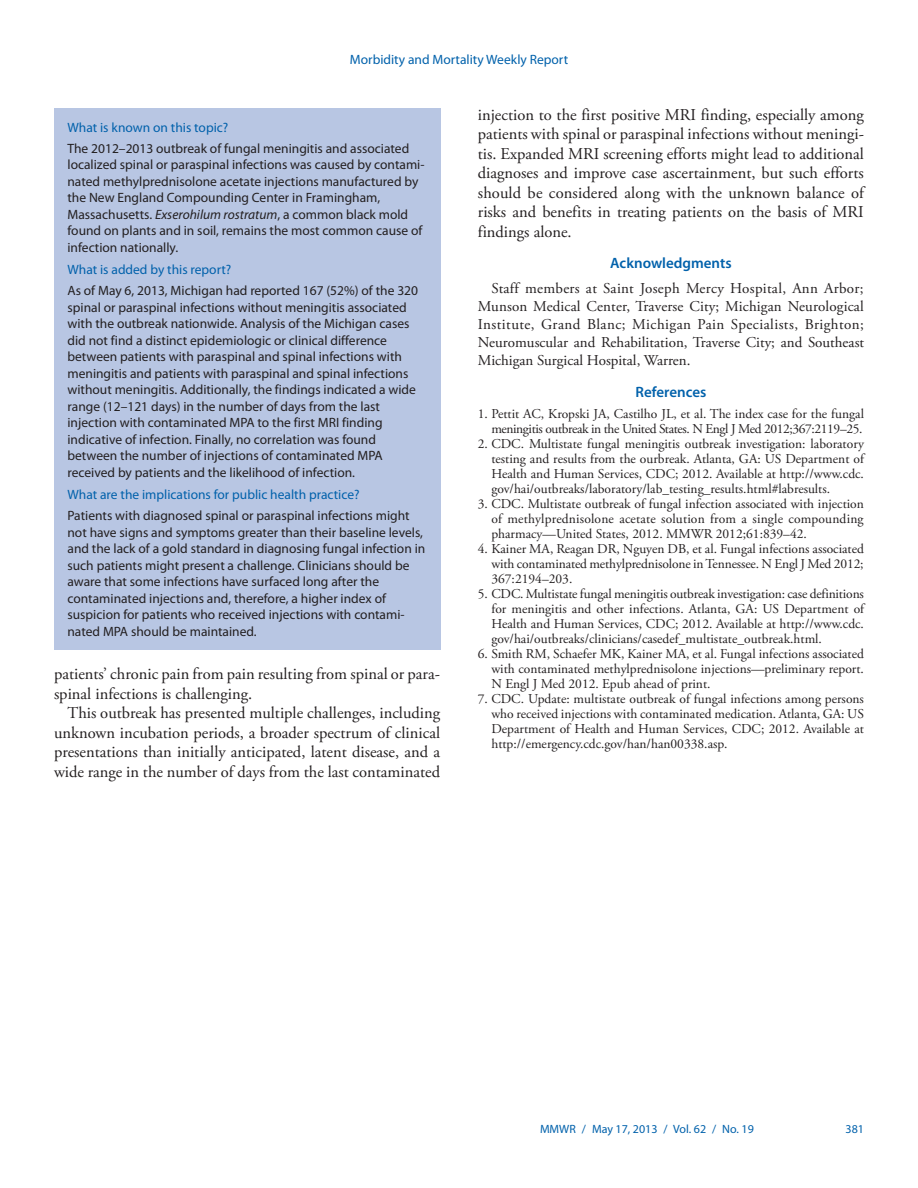
<style>
.page{position:relative;width:918px;height:1188px;background:#fff}
.page>*{position:absolute;margin:0;border:0;box-sizing:border-box;transform-origin:0 0}
.body_copy{font:16.5px/19.5px "Adobe Garamond Pro";color:#231f20;text-align:justify}
.acknowl_text{font:15px/18px "Adobe Garamond Pro";color:#231f20;text-align:justify}
.headline3{font:600 15px "Myriad Pro";color:#0161ab}
.fb_answer{font:13.5px/16.5px "Myriad Pro";color:#231f20}
.reference_text_1-9{font:13.5px/15px "Adobe Garamond Pro";color:#231f20;text-align:justify}
.fb_question{font:13.5px "Myriad Pro";color:#0161ab}
.reference_text_1-9-2{font:13.5px/15px "Adobe Garamond Pro";letter-spacing:-.03em;color:#231f20;text-align:right}
.t1{font:12px "Myriad Pro";color:#0161ab}
.s1{font-style:italic}
</style>
<div class="page">
<div style="left:54px;top:108px;width:386px;height:541px;background:#b8c6e3"></div>
<p class="fb_question" style="left:350px;top:51px;width:220px">Morbidity and Mortality Weekly Report</p>
<p class="fb_question" style="left:68px;top:119px;width:162px">What is known on this topic?</p>
<p class="fb_answer" style="left:68px;top:140px;width:359px">The 2012–2013 outbreak of fungal meningitis and associated localized spinal or paraspinal infections was caused by contami&shy;nated methylprednisolone acetate injections manufactured by the New England Compounding Center in Framingham, Massachusetts. <span class="s1">Exserohilum rostratum</span>, a common black mold found on plants and in soil, remains the most common cause of infection nationally.</p>
<p class="fb_question" style="left:68px;top:261px;width:165px">What is added by this report?</p>
<p class="fb_answer" style="left:68px;top:282px;width:352px">As of May 6, 2013, Michigan had reported 167 (52%) of the 320 spinal or paraspinal infections without meningitis associated with the outbreak nationwide. Analysis of the Michigan cases did not find a distinct epidemiologic or clinical difference between patients with paraspinal and spinal infections with meningitis and patients with paraspinal and spinal infections without meningitis. Additionally, the findings indicated a wide range (12–121 days) in the number of days from the last injection with contaminated MPA to the first MRI finding indicative of infection. Finally, no correlation was found between the number of injections of contaminated MPA received by patients and the likelihood of infection.</p>
<p class="fb_question" style="left:68px;top:486px;width:294px">What are the implications for public health practice?</p>
<p class="fb_answer" style="left:68px;top:507px;width:359px">Patients with diagnosed spinal or paraspinal infections might not have signs and symptoms greater than their baseline levels, and the lack of a gold standard in diagnosing fungal infection in such patients might present a challenge. Clinicians should be aware that some infections have surfaced long after the contaminated injections and, therefore, a higher index of suspicion for patients who received injections with contami&shy;nated MPA should be maintained.</p>
<p class="body_copy" style="left:54px;top:665px;width:388px">patients’ chronic pain from pain resulting from spinal or para&shy;spinal infections is challenging.</p>
<p class="body_copy" style="left:54px;top:704px;width:388px;text-indent:13px">This outbreak has presented multiple challenges, including unknown incubation periods, a broader spectrum of clinical presentations than initially anticipated, latent disease, and a wide range in the number of days from the last contaminated</p>
<p class="body_copy" style="left:478px;top:106px;width:388px">injection to the first positive MRI finding, especially among patients with spinal or paraspinal infections without meningi&shy;tis. Expanded MRI screening efforts might lead to additional diagnoses and improve case ascertainment, but such efforts should be considered along with the unknown balance of risks and benefits in treating patients on the basis of MRI findings alone.</p>
<p class="headline3" style="left:610px;top:254px;width:123px">Acknowledgments</p>
<p class="acknowl_text" style="left:478px;top:280px;width:388px;text-indent:14px">Staff members at Saint Joseph Mercy Hospital, Ann Arbor; Munson Medical Center, Traverse City; Michigan Neurological Institute, Grand Blanc; Michigan Pain Specialists, Brighton; Neuromuscular and Rehabilitation, Traverse City; and Southeast Michigan Surgical Hospital, Warren.</p>
<p class="headline3" style="left:636px;top:382px;width:72px">References</p>
<p class="reference_text_1-9-2" style="left:478px;top:407px;width:388px">1. Pettit AC, Kropski JA, Castilho JL, et al. The index case for the fungal meningitis outbreak in the United States. N Engl J Med 2012;367:2119–25.</p>
<p class="reference_text_1-9" style="left:491px;top:437px;width:374px;text-indent:-14px">2. CDC. Multistate fungal meningitis outbreak investigation: laboratory testing and results from the ourbreak. Atlanta, GA: US Department of Health and Human Services, CDC; 2012. Available at http://www.cdc. gov/hai/outbreaks/laboratory/lab_testing_results.html#labresults.</p>
<p class="reference_text_1-9" style="left:491px;top:497px;width:374px;text-indent:-14px">3. CDC. Multistate outbreak of fungal infection associated with injection of methylprednisolone acetate solution from a single compounding pharmacy—United States, 2012. MMWR 2012;61:839–42.</p>
<p class="reference_text_1-9" style="left:491px;top:542px;width:374px;text-indent:-14px">4. Kainer MA, Reagan DR, Nguyen DB, et al. Fungal infections associated with contaminated methylprednisolone in Tennessee. N Engl J Med 2012; 367:2194–203.</p>
<p class="reference_text_1-9" style="left:491px;top:587px;width:374px;text-indent:-14px">5. CDC. Multistate fungal meningitis outbreak investigation: case definitions for meningitis and other infections. Atlanta, GA: US Department of Health and Human Services, CDC; 2012. Available at http://www.cdc. gov/hai/outbreaks/clinicians/casedef_multistate_outbreak.html.</p>
<p class="reference_text_1-9" style="left:491px;top:647px;width:374px;text-indent:-14px">6. Smith RM, Schaefer MK, Kainer MA, et al. Fungal infections associated with contaminated methylprednisolone injections—preliminary report.<br>N Engl J Med 2012. Epub ahead of print.</p>
<p class="reference_text_1-9" style="left:491px;top:692px;width:374px;text-indent:-14px">7. CDC. Update: multistate outbreak of fungal infections among persons who received injections with contaminated medication. Atlanta, GA: US Department of Health and Human Services, CDC; 2012. Available at http://emergency.cdc.gov/han/han00338.asp.</p>
<p class="t1" style="left:540px;top:1121px;width:215px">MMWR / May 17, 2013 / Vol. 62 / No. 19</p>
<p class="t1" style="left:846px;top:1121px;width:20px">381</p>
</div>
